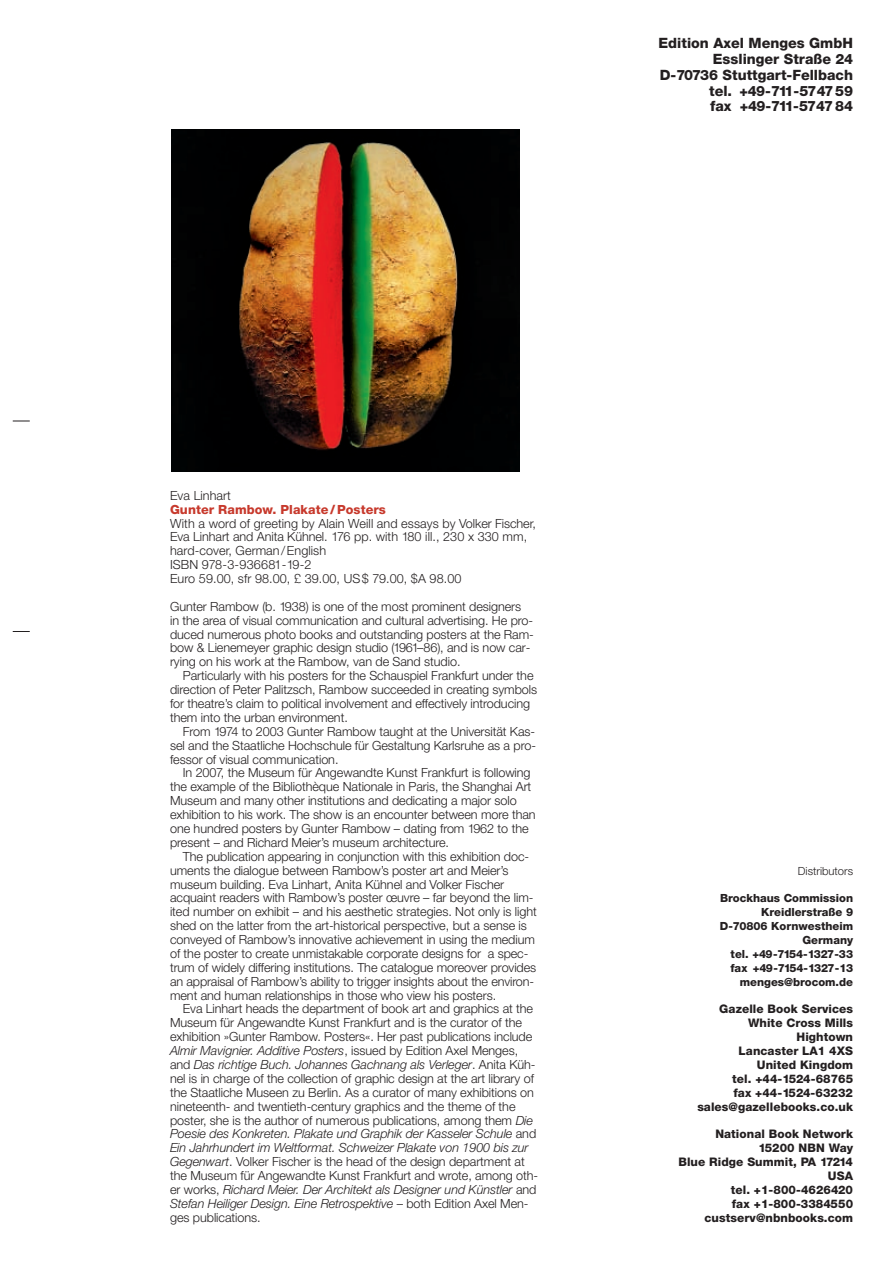
<style>
.page{position:relative;width:893px;height:1263px;background:#fff}
.page>*{position:absolute;margin:0;border:0;box-sizing:border-box;transform-origin:0 0}
.t1{font:800 14.25px/15.8px "Helvetica Neue";color:#231f20;text-align:right}
.t2{font:300 12.6px/14px "Helvetica Neue";letter-spacing:-.005em;color:#231f20}
.t3{font:800 12.6px "Helvetica Neue";letter-spacing:.005em;color:#c7392c}
.t4{font:800 11.85px/14px "Helvetica Neue";letter-spacing:.005em;color:#231f20;text-align:right}
.t5{font:800 11.25px/14px "Helvetica Neue";color:#231f20;text-align:right}
.t6{font:300 11.25px "Helvetica Neue";color:#231f20}
.s1{font-style:italic}
</style>
<div class="page">
<svg style="left:13px;top:421px;width:17px;height:1px"></svg>
<svg style="left:13px;top:631px;width:17px;height:1px"></svg>
<img style="left:171px;top:129px;width:349px;height:343px">
<p class="t1" style="left:658px;top:37px;width:196px">Edition Axel Menges GmbH<br>Esslinger Straße 24<br>D-70736 Stuttgart-Fellbach tel. +49-711-574759<br>fax +49-711-574784</p>
<p class="t2" style="left:170px;top:489px;width:62px">Eva Linhart</p>
<p class="t3" style="left:170px;top:505px;width:217px">Gunter Rambow. Plakate/Posters</p>
<p class="t2" style="left:170px;top:517px;width:367px">With a word of greeting by Alain Weill and essays by Volker Fischer, Eva Linhart and Anita Kühnel. 176 pp. with 180 ill., 230 x 330 mm, hard-cover, German/English<br>ISBN 978-3-936681-19-2<br>Euro 59.00, sfr 98.00, £ 39.00, US$ 79.00, $A 98.00</p>
<p class="t2" style="left:170px;top:600px;width:365px">Gunter Rambow (b. 1938) is one of the most prominent designers<br>in the area of visual communication and cultural advertising. He pro&shy;duced numerous photo books and outstanding posters at the Ram&shy;bow &amp; Lienemeyer graphic design studio (1961–86), and is now car&shy;rying on his work at the Rambow, van de Sand studio.</p>
<p class="t2" style="left:170px;top:670px;width:369px;text-indent:13px">Particularly with his posters for the Schauspiel Frankfurt under the direction of Peter Palitzsch, Rambow succeeded in creating symbols for theatre’s claim to political involvement and effectively introducing them into the urban environment.</p>
<p class="t2" style="left:170px;top:725px;width:367px;text-align:justify;text-indent:13px">From 1974 to 2003 Gunter Rambow taught at the Universität Kas&shy;sel and the Staatliche Hochschule für Gestaltung Karlsruhe as a pro&shy;fessor of visual communication.</p>
<p class="t2" style="left:170px;top:767px;width:367px;text-indent:13px">In 2007, the Museum für Angewandte Kunst Frankfurt is following the example of the Bibliothèque Nationale in Paris, the Shanghai Art Museum and many other institutions and dedicating a major solo exhibition to his work. The show is an encounter between more than one hundred posters by Gunter Rambow – dating from 1962 to the present – and Richard Meier’s museum architecture.</p>
<p class="t2" style="left:170px;top:850px;width:368px;text-indent:13px">The publication appearing in conjunction with this exhibition doc&shy;uments the dialogue between Rambow’s poster art and Meier’s museum building. Eva Linhart, Anita Kühnel and Volker Fischer acquaint readers with Rambow’s poster œuvre – far beyond the lim&shy;ited number on exhibit – and his aesthetic strategies. Not only is light shed on the latter from the art-historical perspective, but a sense is conveyed of Rambow’s innovative achievement in using the medium of the poster to create unmistakable corporate designs for a spec&shy;trum of widely differing institutions. The catalogue moreover provides an appraisal of Rambow’s ability to trigger insights about the environ&shy;ment and human relationships in those who view his posters.</p>
<p class="t2" style="left:170px;top:1003px;width:370px;text-indent:13px">Eva Linhart heads the department of book art and graphics at the Museum für Angewandte Kunst Frankfurt and is the curator of the exhibition »Gunter Rambow. Posters«. Her past publications include <span class="s1">Almir Mavignier. Additive Posters</span>, issued by Edition Axel Menges, and <span class="s1">Das richtige Buch. Johannes Gachnang als Verleger</span>. Anita Küh&shy;nel is in charge of the collection of graphic design at the art library of the Staatliche Museen zu Berlin. As a curator of many exhibitions on nineteenth- and twentieth-century graphics and the theme of the poster, she is the author of numerous publications, among them <span class="s1">Die Poesie des Konkreten. Plakate und Graphik der Kasseler Schule</span> and <span class="s1">Ein Jahrhundert im Weltformat. Schweizer Plakate von 1900 bis zur Gegenwart</span>. Volker Fischer is the head of the design department at the Museum für Angewandte Kunst Frankfurt and wrote, among oth&shy;er works, <span class="s1">Richard Meier. Der Architekt als Designer und Künstler</span> and <span class="s1">Stefan Heiliger Design. Eine Retrospektive</span> – both Edition Axel Men&shy;ges publications.</p>
<p class="t6" style="left:798px;top:866px;width:57px">Distributors</p>
<p class="t5" style="left:720px;top:892px;width:135px">Brockhaus Commission<br>Kreidlerstraße 9<br>D-70806 Kornwestheim<br>Germany<br>tel. +49-7154-1327-33 fax +49-7154-1327-13 menges@brocom.de</p>
<p class="t4" style="left:697px;top:1003px;width:157px">Gazelle Book Services<br>White Cross Mills<br>Hightown<br>Lancaster LA1 4XS<br>United Kingdom<br>tel. +44-1524-68765<br>fax +44-1524-63232 sales@gazellebooks.co.uk</p>
<p class="t4" style="left:678px;top:1128px;width:176px">National Book Network<br>15200 NBN Way<br>Blue Ridge Summit, PA 17214<br>USA<br>tel. +1-800-4626420<br>fax +1-800-3384550 custserv@nbnbooks.com</p>
</div>
